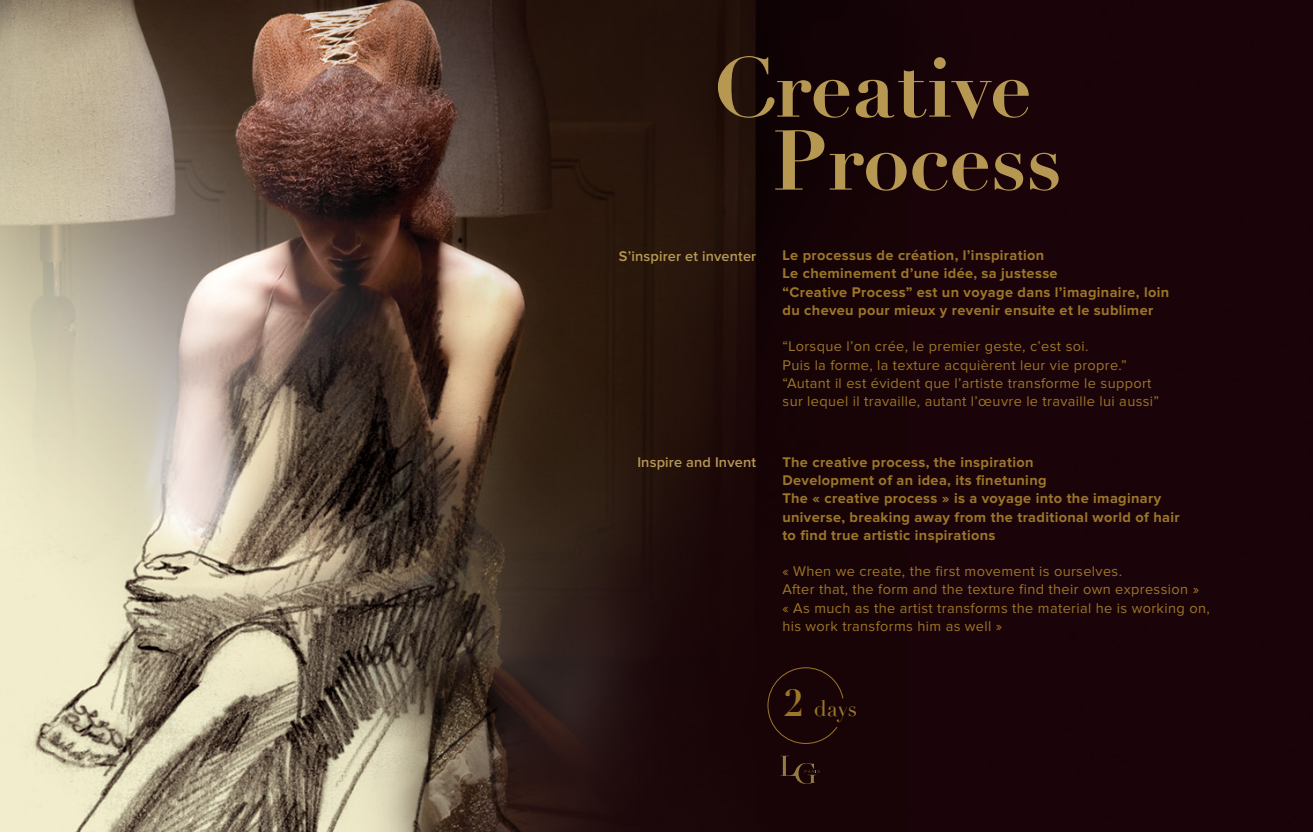
<style>
.page{position:relative;width:1313px;height:832px;background:#fff}
.page>*{position:absolute;margin:0;border:0;box-sizing:border-box;transform-origin:0 0}
.t1{font:22.05px "Didot";color:#9c7629}
.t2{font:14.53px/18.2px "Proxima Nova";letter-spacing:.025em;color:#9c7629}
.t3{font:700 14.53px/18.2px "Proxima Nova";letter-spacing:.025em;color:#9c7629}
.t4{font:600 14.53px "Proxima Nova";letter-spacing:.01em;color:#b69853}
.s1{font-weight:700;font-size:36.75px}
</style>
<div class="page">
<img style="left:0;top:0;width:1312px;height:831px">
<svg style="left:780px;top:755px;width:40px;height:28px"></svg>
<svg style="left:855px;top:57px;width:173px;height:62px;background:#3d2619"></svg>
<svg style="left:775px;top:130px;width:131px;height:61px;background:#412d1b"></svg>
<svg style="left:912px;top:153px;width:76px;height:38px;background:#4e3521"></svg>
<svg style="left:994px;top:153px;width:29px;height:38px"></svg>
<svg style="left:1030px;top:153px;width:28px;height:38px"></svg>
<svg style="left:718px;top:56px;width:131px;height:62px;background:#392717"></svg>
<div style="left:767px;top:667px;width:76px;height:76px;background:#180406"></div>
<p class="t4" style="left:619px;top:249px;width:139px">S’inspirer et inventer</p>
<p class="t4" style="left:637px;top:455px;width:120px">Inspire and Invent</p>
<p class="t3" style="left:782px;top:247px;width:388px">Le processus de création, l’inspiration<br>Le cheminement d’une idée, sa justesse<br>“Creative Process” est un voyage dans l’imaginaire, loin du cheveu pour mieux y revenir ensuite et le sublimer</p>
<p class="t2" style="left:782px;top:338px;width:378px">“Lorsque l’on crée, le premier geste, c’est soi.<br>Puis la forme, la texture acquièrent leur vie propre.” “Autant il est évident que l’artiste transforme le support sur lequel il travaille, autant l’œuvre le travaille lui aussi”</p>
<p class="t3" style="left:782px;top:453px;width:399px">The creative process, the inspiration<br>Development of an idea, its finetuning<br>The « creative process » is a voyage into the imaginary universe, breaking away from the traditional world of hair to find true artistic inspirations</p>
<p class="t2" style="left:782px;top:562px;width:429px">« When we create, the first movement is ourselves.<br>After that, the form and the texture find their own expression »<br>« As much as the artist transforms the material he is working on, his work transforms him as well »</p>
<h1 class="t1" style="left:783px;top:695px;width:75px"><span class="s1">2</span> days</h1>
</div>
